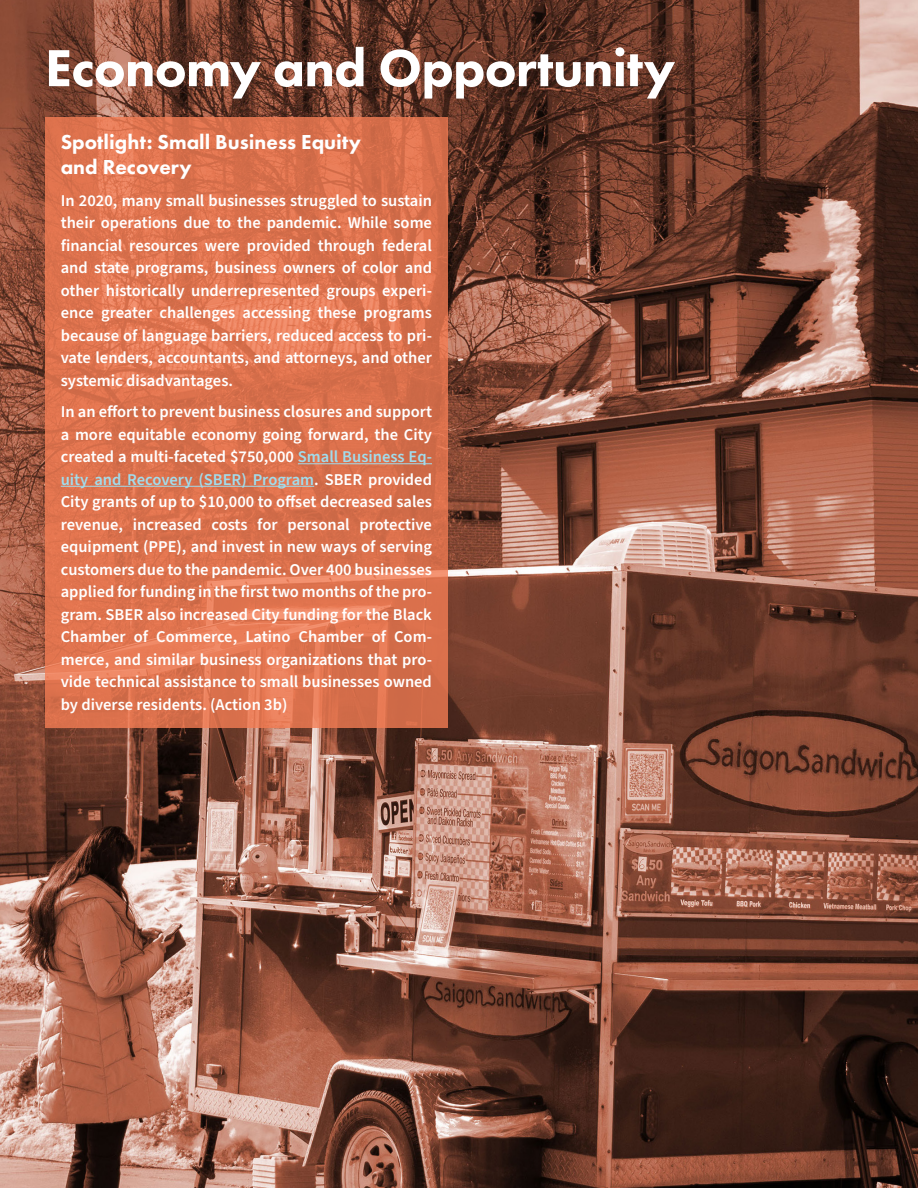
<style>
.page{position:relative;width:918px;height:1188px;background:#fff}
.page>*{position:absolute;margin:0;border:0;box-sizing:border-box;transform-origin:0 0}
.Section_title{font:800 54px "Futura PT";letter-spacing:-.015em;color:#fff}
.Section_intro_head{font:800 21px/25.5px "Futura PT";color:#fff}
.Section_intro_body{font:600 16.5px/22.5px "Source Sans Pro";color:#fff;text-align:justify}
.s1{color:#a1dcec}
</style>
<div class="page">
<img style="left:0;top:0;width:918px;height:1188px">
<svg style="left:45px;top:117px;width:403px;height:611px;background:#dc734f"></svg>
<hr style="left:298px;top:464px;width:134px;height:1px;background:#a1dcec">
<hr style="left:61px;top:486px;width:253px;height:1px;background:#a1dcec">
<p class="Section_title" style="left:45px;top:34px;width:632px">Economy and Opportunity</p>
<p class="Section_intro_head" style="left:61px;top:129px;width:302px">Spotlight: Small Business Equity and Recovery</p>
<p class="Section_intro_body" style="left:61px;top:190px;width:373px">In 2020, many small businesses struggled to sustain their operations due to the pandemic. While some financial resources were provided through federal and state programs, business owners of color and other historically underrepresented groups experi&shy;ence greater challenges accessing these programs because of language barriers, reduced access to pri&shy;vate lenders, accountants, and attorneys, and other systemic disadvantages.</p>
<p class="Section_intro_body" style="left:61px;top:401px;width:373px">In an effort to prevent business closures and support a more equitable economy going forward, the City created a multi-faceted $750,000 <span class="s1">Small Business Eq&shy;uity and Recovery (SBER) Program</span>. SBER provided City grants of up to $10,000 to offset decreased sales revenue, increased costs for personal protective equipment (PPE), and invest in new ways of serving customers due to the pandemic. Over 400 businesses applied for funding in the first two months of the pro&shy;gram. SBER also increased City funding for the Black Chamber of Commerce, Latino Chamber of Com&shy;merce, and similar business organizations that pro&shy;vide technical assistance to small businesses owned by diverse residents. (Action 3b)</p>
</div>
